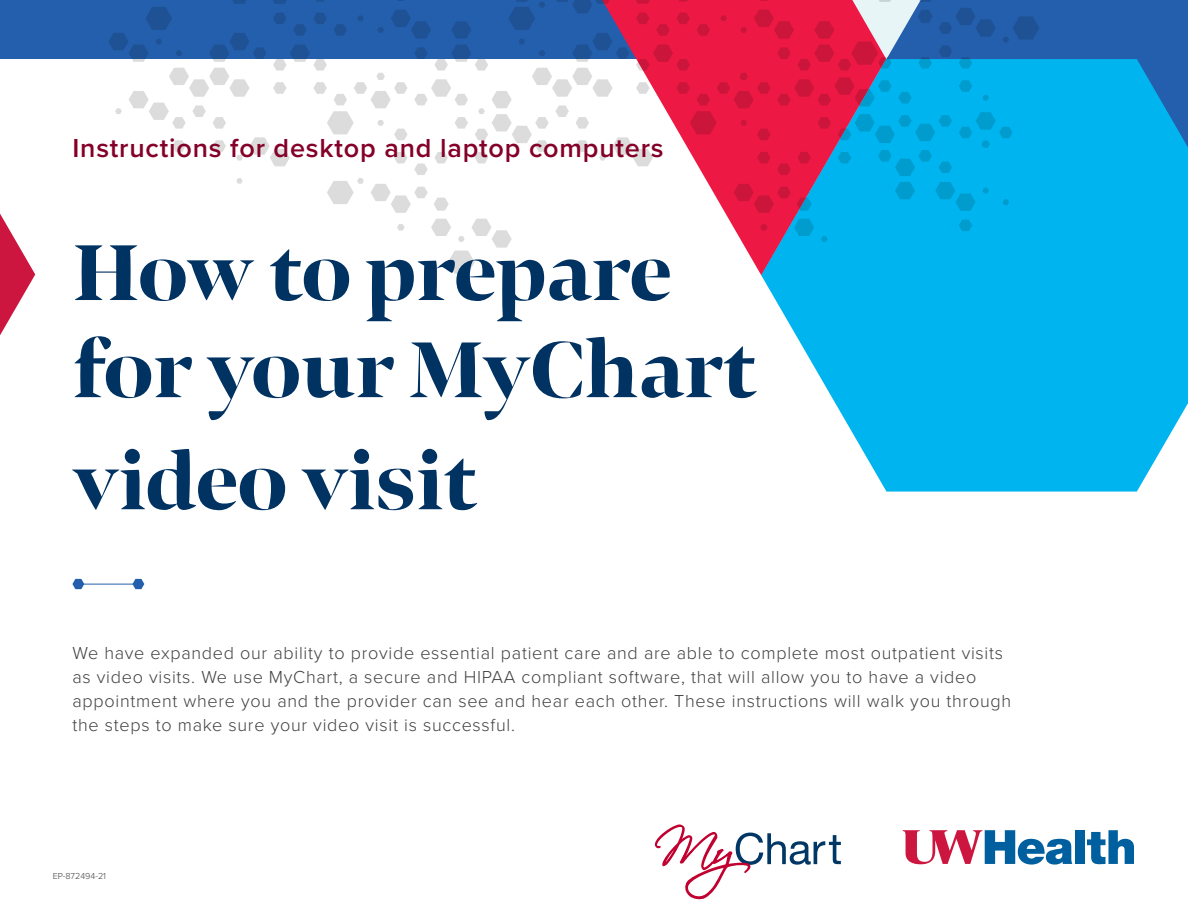
<style>
.page{position:relative;width:1188px;height:918px;background:#fff}
.page>*{position:absolute;margin:0;border:0;box-sizing:border-box;transform-origin:0 0}
.t1{font:800 82.2px/97.1px "Bennet Banner";color:#003262}
.t2{font:600 27px "Proxima Nova";letter-spacing:.03em;color:#840029}
.t3{font:300 18px/24px "Proxima Nova";letter-spacing:.04em;color:#414042}
.t4{font:300 9px "Proxima Nova";color:#414042}
</style>
<div class="page">
<div style="left:0;top:0;width:766px;height:58px;background:#245fad"></div>
<div style="left:1058px;top:0;width:130px;height:59px;background:#245fad"></div>
<svg style="left:761px;top:59px;width:427px;height:433px;fill:#00b5ef"></svg>
<svg style="left:108px;top:0;width:950px;height:274px"></svg>
<svg style="left:903px;top:830px;width:169px;height:35px"></svg>
<div style="left:1075px;top:830px;width:9px;height:34px;background:#005f9e"></div>
<svg style="left:1087px;top:830px;width:47px;height:34px"></svg>
<svg style="left:72px;top:579px;width:12px;height:10px"></svg>
<svg style="left:132px;top:579px;width:12px;height:10px"></svg>
<hr style="left:76px;top:584px;width:58px;height:1px;background:#245fad">
<svg style="left:0;top:214px;width:35px;height:121px"></svg>
<svg style="left:655px;top:824px;width:186px;height:76px"></svg>
<h2 class="t2" style="left:72px;top:127px;width:593px">Instructions for desktop and laptop computers</h2>
<h1 class="t1" style="left:72px;top:224px;width:685px">How to prepare for your MyChart</h1>
<h1 class="t1" style="left:72px;top:434px;width:406px">video visit</h1>
<p class="t3" style="left:72px;top:640px;width:940px">We have expanded our ability to provide essential patient care and are able to complete most outpatient visits as video visits. We use MyChart, a secure and HIPAA compliant software, that will allow you to have a video appointment where you and the provider can see and hear each other. These instructions will walk you through the steps to make sure your video visit is successful.</p>
<p class="t4" style="left:53px;top:869px;width:55px">EP-872494-21</p>
</div>
